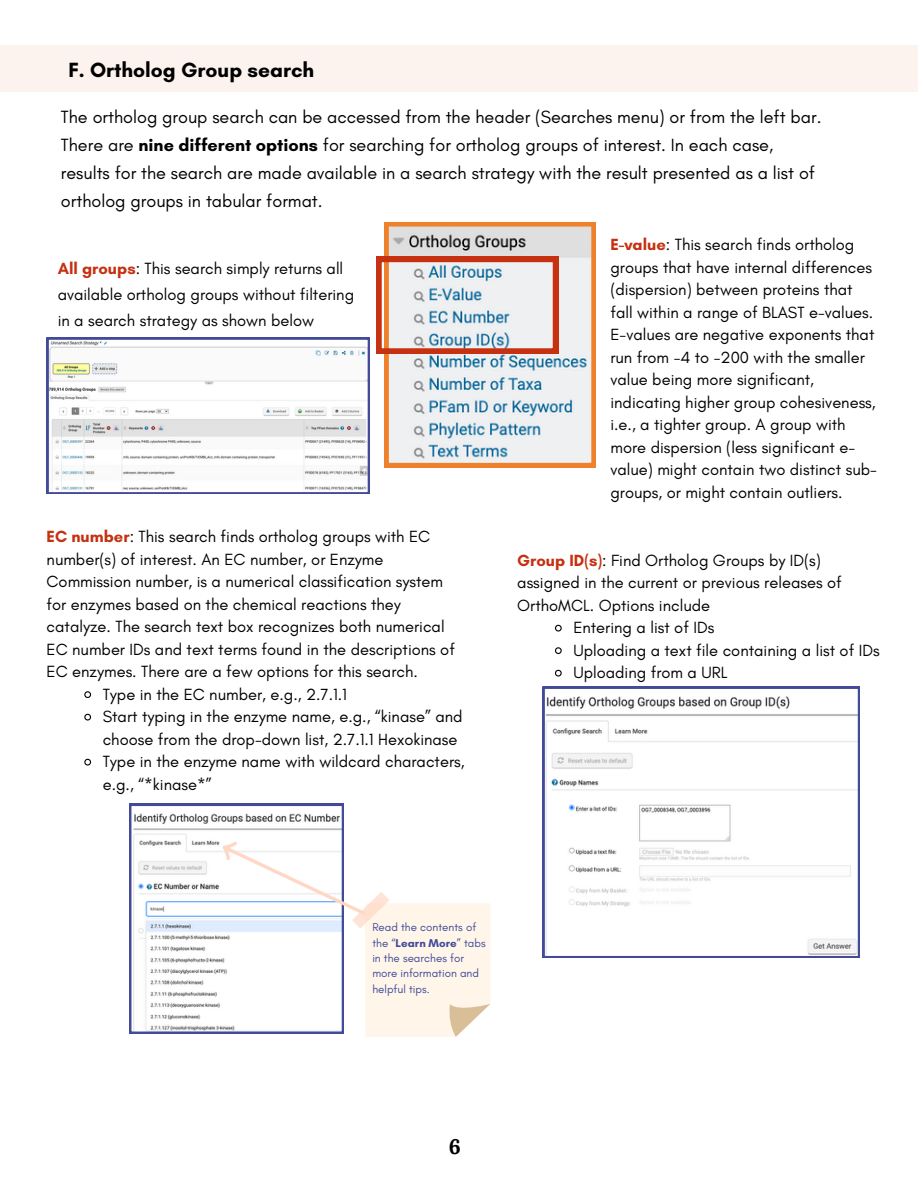
<style>
.page{position:relative;width:918px;height:1188px;background:#fff}
.page>*{position:absolute;margin:0;border:0;box-sizing:border-box;transform-origin:0 0}
.t1{font:700 21px "Glacial Indifference";color:#000}
.t2{font:700 21px "Lora";color:#000}
.t3{font:18px/28.2px "Glacial Indifference";color:#000}
.t4{font:16.5px/22.5px "Glacial Indifference";color:#000}
.t5{font:11.55px/15.5px "Glacial Indifference";color:#424a99}
.s1{font-weight:700}
.s2{font-weight:700;color:#c53111}
</style>
<div class="page">
<div style="left:0;top:45px;width:918px;height:47px;background:#fcf2ee"></div>
<svg style="left:384px;top:222px;width:212px;height:245px;background:#d7d2ce"></svg>
<svg style="left:47px;top:338px;width:323px;height:156px"></svg>
<svg style="left:129px;top:804px;width:215px;height:229px"></svg>
<svg style="left:543px;top:687px;width:317px;height:271px"></svg>
<svg style="left:376px;top:257px;width:182px;height:97px;background:#d6c3c0"></svg>
<svg style="left:218px;top:838px;width:272px;height:199px"></svg>
<svg style="left:84px;top:691px;width:8px;height:7px"></svg>
<svg style="left:84px;top:713px;width:8px;height:8px"></svg>
<svg style="left:84px;top:758px;width:8px;height:8px"></svg>
<svg style="left:555px;top:624px;width:7px;height:8px"></svg>
<svg style="left:555px;top:647px;width:7px;height:7px"></svg>
<svg style="left:555px;top:669px;width:7px;height:8px"></svg>
<h2 class="t1" style="left:68px;top:57px;width:247px">F. Ortholog Group search</h2>
<p class="t3" style="left:61px;top:102px;width:762px">The ortholog group search can be accessed from the header (Searches menu) or from the left bar.<br>There are <span class="s1">nine different options</span> for searching for ortholog groups of interest. In each case, results for the search are made available in a search strategy with the result presented as a list of ortholog groups in tabular format.</p>
<h2 class="t4" style="left:58px;top:255px;width:298px;line-height:25.8px"><span class="s2">All groups</span>: This search simply returns all available ortholog groups without filtering in a search strategy as shown below</h2>
<p class="t4" style="left:47px;top:525px;width:410px"><span class="s2">EC number</span>: This search finds ortholog groups with EC number(s) of interest. An EC number, or Enzyme Commission number, is a numerical classification system for enzymes based on the chemical reactions they catalyze. The search text box recognizes both numerical EC number IDs and text terms found in the descriptions of EC enzymes. There are a few options for this search.</p>
<p class="t4" style="left:103px;top:683px;width:246px">Type in the EC number, e.g., 2.7.1.1</p>
<p class="t4" style="left:103px;top:705px;width:361px">Start typing in the enzyme name, e.g., “kinase” and choose from the drop-down list, 2.7.1.1 Hexokinase</p>
<p class="t4" style="left:103px;top:750px;width:363px">Type in the enzyme name with wildcard characters, e.g., “*kinase*”</p>
<p class="t4" style="left:610px;top:233px;width:268px"><span class="s2">E-value</span>: This search finds ortholog groups that have internal differences (dispersion) between proteins that fall within a range of BLAST e-values.<br>E-values are negative exponents that run from -4 to -200 with the smaller value being more significant, indicating higher group cohesiveness, i.e., a tighter group. A group with more dispersion (less significant e&shy;value) might contain two distinct sub&shy;groups, or might contain outliers.</p>
<p class="t4" style="left:517px;top:549px;width:326px"><span class="s2">Group ID(s)</span>: Find Ortholog Groups by ID(s) assigned in the current or previous releases of<br>OrthoMCL. Options include</p>
<p class="t4" style="left:573px;top:616px;width:143px">Entering a list of IDs</p>
<h2 class="t4" style="left:573px;top:639px;width:308px">Uploading a text file containing a list of IDs</h2>
<p class="t4" style="left:573px;top:661px;width:156px">Uploading from a URL</p>
<p class="t5" style="left:372px;top:920px;width:115px">Read the contents of the “<span class="s1">Learn More</span>” tabs in the searches for more information and helpful tips.</p>
<p class="t2" style="left:449px;top:1133px;width:14px">6</p>
</div>
